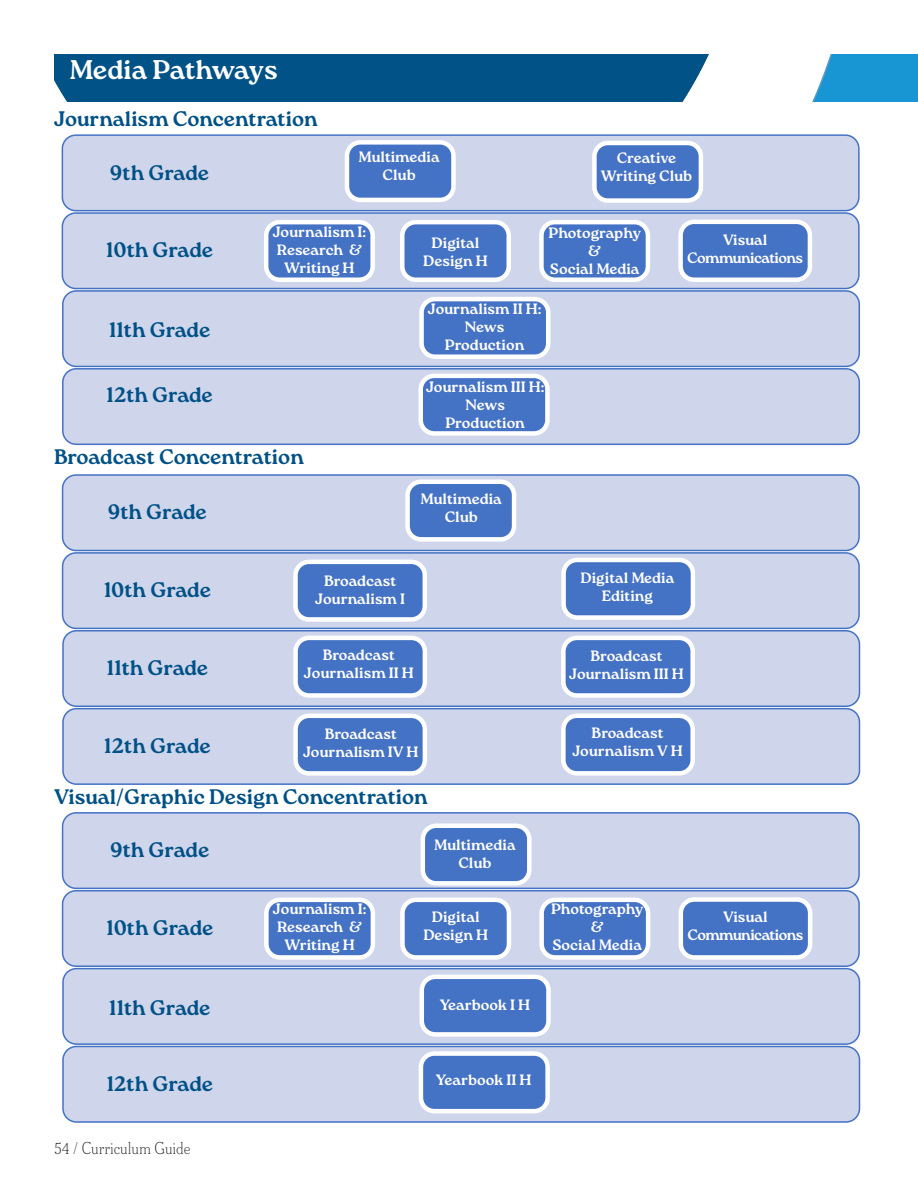
<style>
.page{position:relative;width:918px;height:1188px;background:#fff}
.page>*{position:absolute;margin:0;border:0;box-sizing:border-box;transform-origin:0 0}
.t1{font:700 27px "Roca";letter-spacing:-.01em;color:#fff}
.Course_Name{font:700 21px "Roca";color:#005187}
.t2{font:700 15px/18px "Roca";color:#fff;text-align:center}
.t3{font:700 15px "Roca";letter-spacing:-.04em;color:#fff}
.t4{font:100 ultra-condensed 15px "Meursault VF";color:#231f20}
</style>
<div class="page">
<img style="left:54px;top:54px;width:864px;height:48px">
<div style="left:62px;top:135px;width:797px;height:76px;background:#cfd5ea;border-radius:14px"></div>
<div style="left:62px;top:134px;width:798px;height:77px;border:2px solid #4472c4;border-radius:14px"></div>
<div style="left:62px;top:213px;width:797px;height:76px;background:#cfd5ea;border-radius:14px"></div>
<div style="left:62px;top:212px;width:798px;height:77px;border:2px solid #4472c4;border-radius:14px"></div>
<div style="left:63px;top:291px;width:796px;height:75px;background:#cfd5ea;border-radius:14px"></div>
<div style="left:62px;top:290px;width:798px;height:77px;border:2px solid #4472c4;border-radius:14px"></div>
<div style="left:63px;top:369px;width:796px;height:75px;background:#cfd5ea;border-radius:14px"></div>
<div style="left:62px;top:368px;width:798px;height:77px;border:2px solid #4472c4;border-radius:14px"></div>
<div style="left:347px;top:142px;width:106px;height:58px;background:#4472c4;border-radius:14px"></div>
<div style="left:345px;top:140px;width:111px;height:62px;border:4px solid #fff;border-radius:14px"></div>
<div style="left:594px;top:143px;width:107px;height:58px;background:#4472c4;border-radius:14px"></div>
<div style="left:592px;top:141px;width:111px;height:62px;border:4px solid #fff;border-radius:14px"></div>
<div style="left:266px;top:222px;width:107px;height:58px;background:#4472c4;border-radius:14px"></div>
<div style="left:264px;top:220px;width:111px;height:62px;border:4px solid #fff;border-radius:14px"></div>
<div style="left:402px;top:222px;width:107px;height:58px;background:#4472c4;border-radius:14px"></div>
<div style="left:400px;top:220px;width:111px;height:62px;border:4px solid #fff;border-radius:14px"></div>
<div style="left:541px;top:222px;width:107px;height:58px;background:#4472c4;border-radius:14px"></div>
<div style="left:539px;top:220px;width:111px;height:62px;border:4px solid #fff;border-radius:14px"></div>
<div style="left:422px;top:299px;width:126px;height:58px;background:#4472c4;border-radius:14px"></div>
<div style="left:419px;top:297px;width:132px;height:62px;border:4px solid #fff;border-radius:14px"></div>
<div style="left:681px;top:222px;width:129px;height:58px;background:#4472c4;border-radius:14px"></div>
<div style="left:678px;top:220px;width:134px;height:62px;border:4px solid #fff;border-radius:14px"></div>
<div style="left:421px;top:376px;width:126px;height:57px;background:#4472c4;border-radius:14px"></div>
<div style="left:418px;top:374px;width:132px;height:62px;border:4px solid #fff;border-radius:14px"></div>
<div style="left:63px;top:475px;width:796px;height:76px;background:#cfd5ea;border-radius:14px"></div>
<div style="left:62px;top:474px;width:798px;height:77px;border:2px solid #4472c4;border-radius:14px"></div>
<div style="left:63px;top:553px;width:796px;height:75px;background:#cfd5ea;border-radius:14px"></div>
<div style="left:62px;top:552px;width:798px;height:77px;border:2px solid #4472c4;border-radius:14px"></div>
<div style="left:63px;top:631px;width:797px;height:75px;background:#cfd5ea;border-radius:14px"></div>
<div style="left:62px;top:630px;width:798px;height:77px;border:2px solid #4472c4;border-radius:14px"></div>
<div style="left:63px;top:709px;width:797px;height:75px;background:#cfd5ea;border-radius:14px"></div>
<div style="left:62px;top:708px;width:798px;height:77px;border:2px solid #4472c4;border-radius:14px"></div>
<div style="left:408px;top:482px;width:106px;height:57px;background:#4472c4;border-radius:14px"></div>
<div style="left:405px;top:480px;width:111px;height:62px;border:4px solid #fff;border-radius:14px"></div>
<div style="left:296px;top:638px;width:129px;height:57px;background:#4472c4;border-radius:14px"></div>
<div style="left:293px;top:636px;width:134px;height:62px;border:4px solid #fff;border-radius:14px"></div>
<div style="left:564px;top:560px;width:129px;height:58px;background:#4472c4;border-radius:14px"></div>
<div style="left:561px;top:558px;width:134px;height:62px;border:4px solid #fff;border-radius:14px"></div>
<div style="left:296px;top:562px;width:129px;height:57px;background:#4472c4;border-radius:14px"></div>
<div style="left:293px;top:560px;width:134px;height:62px;border:4px solid #fff;border-radius:14px"></div>
<div style="left:563px;top:638px;width:130px;height:57px;background:#4472c4;border-radius:14px"></div>
<div style="left:561px;top:636px;width:134px;height:62px;border:4px solid #fff;border-radius:14px"></div>
<div style="left:296px;top:716px;width:129px;height:57px;background:#4472c4;border-radius:14px"></div>
<div style="left:293px;top:714px;width:134px;height:62px;border:4px solid #fff;border-radius:14px"></div>
<div style="left:563px;top:716px;width:130px;height:57px;background:#4472c4;border-radius:14px"></div>
<div style="left:561px;top:714px;width:134px;height:62px;border:4px solid #fff;border-radius:14px"></div>
<div style="left:63px;top:813px;width:796px;height:75px;background:#cfd5ea;border-radius:14px"></div>
<div style="left:62px;top:812px;width:798px;height:77px;border:2px solid #4472c4;border-radius:14px"></div>
<div style="left:63px;top:891px;width:796px;height:75px;background:#cfd5ea;border-radius:14px"></div>
<div style="left:62px;top:890px;width:798px;height:77px;border:2px solid #4472c4;border-radius:14px"></div>
<div style="left:63px;top:969px;width:797px;height:75px;background:#cfd5ea;border-radius:14px"></div>
<div style="left:62px;top:968px;width:798px;height:77px;border:2px solid #4472c4;border-radius:14px"></div>
<div style="left:63px;top:1046px;width:797px;height:76px;background:#cfd5ea;border-radius:14px"></div>
<div style="left:62px;top:1046px;width:798px;height:77px;border:2px solid #4472c4;border-radius:14px"></div>
<div style="left:423px;top:826px;width:106px;height:57px;background:#4472c4;border-radius:14px"></div>
<div style="left:421px;top:824px;width:111px;height:62px;border:4px solid #fff;border-radius:14px"></div>
<div style="left:266px;top:900px;width:107px;height:57px;background:#4472c4;border-radius:14px"></div>
<div style="left:264px;top:898px;width:111px;height:62px;border:4px solid #fff;border-radius:14px"></div>
<div style="left:402px;top:900px;width:107px;height:57px;background:#4472c4;border-radius:14px"></div>
<div style="left:400px;top:898px;width:111px;height:62px;border:4px solid #fff;border-radius:14px"></div>
<div style="left:542px;top:900px;width:106px;height:57px;background:#4472c4;border-radius:14px"></div>
<div style="left:539px;top:898px;width:111px;height:62px;border:4px solid #fff;border-radius:14px"></div>
<div style="left:422px;top:977px;width:126px;height:57px;background:#4472c4;border-radius:14px"></div>
<div style="left:420px;top:975px;width:131px;height:62px;border:4px solid #fff;border-radius:14px"></div>
<div style="left:681px;top:900px;width:129px;height:57px;background:#4472c4;border-radius:14px"></div>
<div style="left:679px;top:897px;width:133px;height:63px;border:4px solid #fff;border-radius:14px"></div>
<div style="left:421px;top:1054px;width:127px;height:57px;background:#4472c4;border-radius:14px"></div>
<div style="left:419px;top:1051px;width:131px;height:62px;border:4px solid #fff;border-radius:14px"></div>
<p class="t1" style="left:70px;top:54px;width:210px">Media Pathways</p>
<p class="Course_Name" style="left:54px;top:106px;width:265px">Journalism Concentration</p>
<p class="Course_Name" style="left:110px;top:160px;width:101px">9th Grade</p>
<p class="t2" style="left:358px;top:148px;width:83px">Multimedia<br>Club</p>
<p class="t2" style="left:601px;top:149px;width:93px">Creative<br>Writing Club</p>
<p class="Course_Name" style="left:106px;top:238px;width:109px">10th Grade</p>
<p class="Course_Name" style="left:109px;top:318px;width:103px">11th Grade</p>
<p class="Course_Name" style="left:106px;top:383px;width:108px">12th Grade</p>
<p class="t2" style="left:273px;top:223px;width:95px">Journalism I:<br>Research &amp;<br>Writing H</p>
<p class="t2" style="left:432px;top:234px;width:49px">Digital</p>
<p class="t2" style="left:423px;top:252px;width:66px">Design H</p>
<p class="t2" style="left:549px;top:224px;width:94px">Photography</p>
<p class="t2" style="left:588px;top:242px;width:15px">&amp;</p>
<p class="t2" style="left:550px;top:260px;width:91px">Social Media</p>
<p class="t2" style="left:428px;top:300px;width:115px">Journalism II H:</p>
<p class="t2" style="left:465px;top:318px;width:41px">News</p>
<p class="t2" style="left:445px;top:336px;width:81px">Production</p>
<p class="t2" style="left:426px;top:378px;width:120px">Journalism III H:</p>
<p class="t2" style="left:465px;top:396px;width:41px">News</p>
<p class="t2" style="left:446px;top:414px;width:81px">Production</p>
<p class="Course_Name" style="left:54px;top:445px;width:251px">Broadcast Concentration</p>
<p class="Course_Name" style="left:108px;top:499px;width:101px">9th Grade</p>
<p class="t2" style="left:421px;top:490px;width:83px">Multimedia<br>Club</p>
<p class="t2" style="left:723px;top:231px;width:46px">Visual</p>
<p class="t3" style="left:687px;top:249px;width:117px">Communications</p>
<p class="Course_Name" style="left:104px;top:578px;width:109px">10th Grade</p>
<p class="t2" style="left:324px;top:572px;width:73px">Broadcast</p>
<p class="t2" style="left:315px;top:590px;width:91px">Journalism I</p>
<p class="t2" style="left:580px;top:569px;width:96px">Digital Media<br>Editing</p>
<p class="Course_Name" style="left:107px;top:656px;width:103px">11th Grade</p>
<p class="Course_Name" style="left:104px;top:733px;width:108px">12th Grade</p>
<p class="t2" style="left:323px;top:646px;width:73px">Broadcast</p>
<p class="t2" style="left:304px;top:664px;width:111px">Journalism II H</p>
<p class="t2" style="left:325px;top:725px;width:73px">Broadcast</p>
<p class="t2" style="left:303px;top:743px;width:117px">Journalism IV H</p>
<p class="Course_Name" style="left:54px;top:784px;width:375px">Visual/Graphic Design Concentration</p>
<p class="Course_Name" style="left:110px;top:838px;width:101px">9th Grade</p>
<p class="Course_Name" style="left:106px;top:915px;width:109px">10th Grade</p>
<p class="Course_Name" style="left:109px;top:995px;width:103px">11th Grade</p>
<p class="t2" style="left:434px;top:836px;width:83px">Multimedia<br>Club</p>
<p class="t2" style="left:273px;top:900px;width:95px">Journalism I:<br>Research &amp;<br>Writing H</p>
<p class="t2" style="left:432px;top:908px;width:49px">Digital</p>
<p class="t2" style="left:423px;top:926px;width:66px">Design H</p>
<p class="t2" style="left:440px;top:996px;width:92px">Yearbook I H</p>
<p class="t2" style="left:591px;top:647px;width:73px">Broadcast</p>
<p class="t2" style="left:569px;top:665px;width:116px">Journalism III H</p>
<p class="t2" style="left:592px;top:724px;width:73px">Broadcast</p>
<p class="t2" style="left:572px;top:742px;width:112px">Journalism V H</p>
<p class="t2" style="left:551px;top:900px;width:94px">Photography</p>
<p class="t2" style="left:591px;top:918px;width:15px">&amp;</p>
<p class="t2" style="left:552px;top:936px;width:91px">Social Media</p>
<p class="t2" style="left:723px;top:908px;width:46px">Visual</p>
<p class="t3" style="left:688px;top:927px;width:117px">Communications</p>
<p class="Course_Name" style="left:106px;top:1071px;width:108px">12th Grade</p>
<p class="t4" style="left:54px;top:1136px;width:138px">54 / Curriculum Guide</p>
<p class="t2" style="left:436px;top:1071px;width:97px">Yearbook II H</p>
</div>
